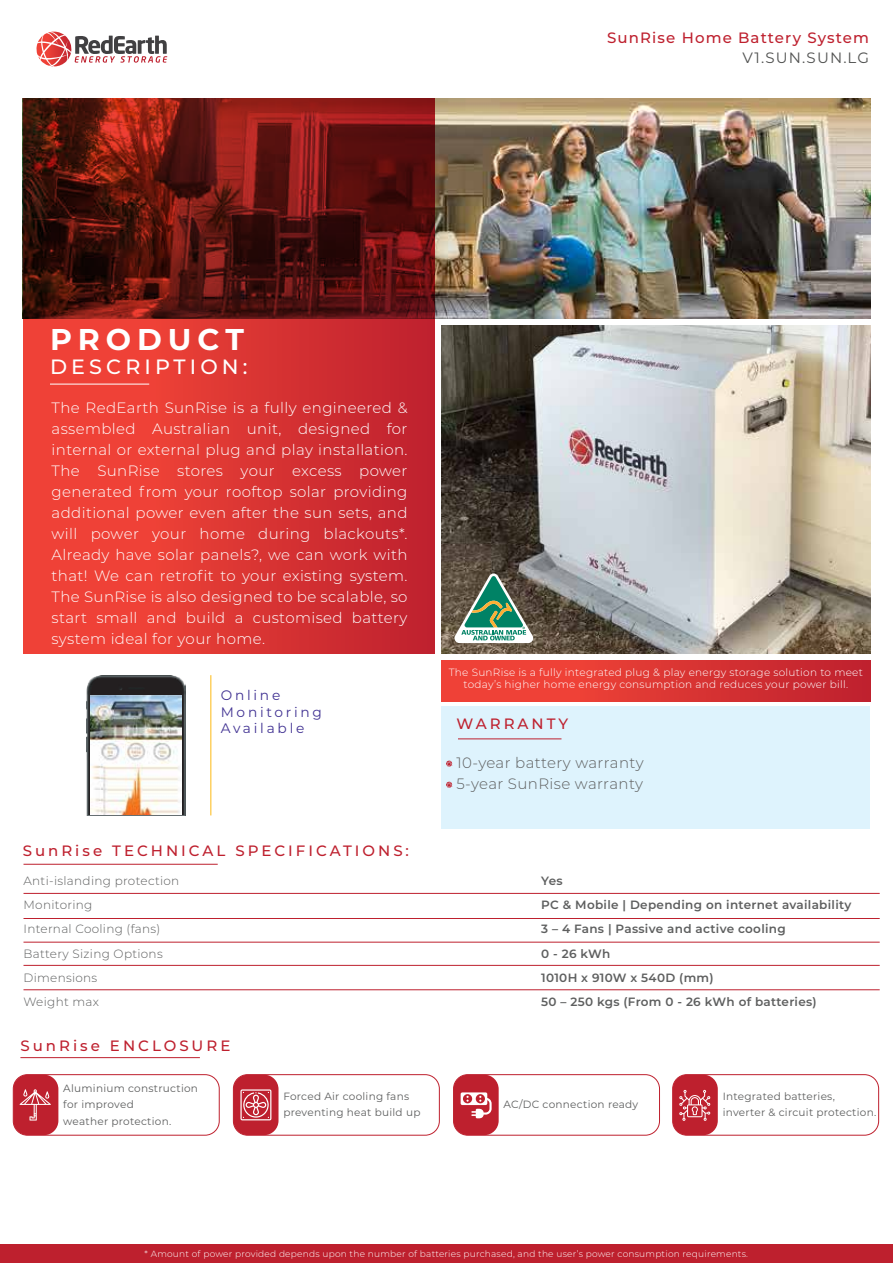
<style>
.page{position:relative;width:893px;height:1263px;background:#fff}
.page>*{position:absolute;margin:0;border:0;box-sizing:border-box;transform-origin:0 0}
.t1{font:700 30px "Montserrat";letter-spacing:.2em;color:#fff}
.t2{font:500 20.7px "Montserrat";letter-spacing:.2em;color:#fff}
.t3{font:300 15px/21px "Montserrat";letter-spacing:.025em;color:#fff;text-align:justify}
.t4{font:500 15px "Montserrat";letter-spacing:.2em;color:#be202e}
.t5{font:300 15px/21px "Montserrat";letter-spacing:.025em;color:#5e5f5f}
.t6{font:500 15px "Montserrat";letter-spacing:.075em;color:#be202e}
.t7{font:15px "Montserrat";letter-spacing:.075em;color:#515251}
.t8{font:13.8px/16.5px "Montserrat";letter-spacing:.2em;color:#423393}
.t9{font:600 12px "Montserrat";letter-spacing:.025em;color:#5e5f5f}
.t10{font:300 12px "Montserrat";letter-spacing:.025em;color:#5e5f5f}
.t11{font:10.5px/16.5px "Montserrat";letter-spacing:.025em;color:#5e5f5f}
.t12{font:300 10.5px/12.6px "Montserrat";letter-spacing:.025em;color:#fff;text-align:center}
.t13{font:300 9px "Montserrat";letter-spacing:.025em;color:#fff}
</style>
<div class="page">
<div style="left:442px;top:706px;width:428px;height:123px;background:#def3fd"></div>
<svg style="left:446px;top:760px;width:6px;height:7px"></svg>
<svg style="left:446px;top:782px;width:6px;height:6px"></svg>
<hr style="left:458px;top:738px;width:103px;height:1px;background:#be202e">
<div style="left:0;top:1244px;width:893px;height:19px;background:#be202e"></div>
<svg style="left:36px;top:32px;width:131px;height:34px"></svg>
<img style="left:434px;top:98px;width:436px;height:220px">
<svg style="left:23px;top:98px;width:411px;height:555px;background:#aa2825"></svg>
<hr style="left:50px;top:384px;width:99px;height:1px;background:#fff">
<hr style="left:210px;top:675px;width:1px;height:140px;background:#fdb913">
<img style="left:87px;top:675px;width:99px;height:140px">
<img style="left:91px;top:696px;width:90px;height:119px">
<hr style="left:87px;top:815px;width:98px;height:1px;background:#676f72">
<img style="left:442px;top:325px;width:428px;height:328px">
<div style="left:442px;top:660px;width:428px;height:41px;background:linear-gradient(to right,#f94839,#c1242f)"></div>
<hr style="left:24px;top:893px;width:856px;height:1px;background:#be202e">
<hr style="left:24px;top:942px;width:856px;height:1px;background:#be202e">
<hr style="left:24px;top:918px;width:856px;height:1px;background:#be202e">
<hr style="left:24px;top:965px;width:856px;height:1px;background:#be202e">
<hr style="left:24px;top:989px;width:856px;height:1px;background:#be202e">
<hr style="left:24px;top:864px;width:194px;height:1px;background:#be202e">
<div style="left:13px;top:1074px;width:207px;height:61px;border:1px solid #be202e;border-radius:14px"></div>
<div style="left:13px;top:1075px;width:45px;height:60px;background:#be202e;border-radius:15px"></div>
<svg style="left:20px;top:1089px;width:31px;height:31px"></svg>
<div style="left:233px;top:1074px;width:207px;height:61px;border:1px solid #be202e;border-radius:14px"></div>
<div style="left:233px;top:1075px;width:45px;height:60px;background:#be202e;border-radius:15px"></div>
<svg style="left:240px;top:1089px;width:31px;height:31px"></svg>
<div style="left:453px;top:1074px;width:207px;height:61px;border:1px solid #be202e;border-radius:14px"></div>
<div style="left:454px;top:1075px;width:45px;height:60px;background:#be202e;border-radius:15px"></div>
<svg style="left:461px;top:1092px;width:31px;height:26px"></svg>
<div style="left:672px;top:1074px;width:207px;height:61px;border:1px solid #be202e;border-radius:14px"></div>
<div style="left:673px;top:1075px;width:45px;height:60px;background:#be202e;border-radius:15px"></div>
<svg style="left:679px;top:1090px;width:31px;height:31px"></svg>
<hr style="left:20px;top:1057px;width:180px;height:1px;background:#be202e">
<svg style="left:455px;top:573px;width:78px;height:70px"></svg>
<p class="t6" style="left:607px;top:28px;width:263px">SunRise Home Battery System</p>
<p class="t7" style="left:742px;top:47px;width:128px">V1.SUN.SUN.LG</p>
<h1 class="t1" style="left:50px;top:317px;width:195px">PRODUCT</h1>
<h2 class="t2" style="left:50px;top:353px;width:199px">DESCRIPTION:</h2>
<p class="t3" style="left:52px;top:397px;width:357px">The RedEarth SunRise is a fully engineered &amp; assembled Australian unit, designed for internal or external plug and play installation.<br>The SunRise stores your excess power generated from your rooftop solar providing additional power even after the sun sets, and will power your home during blackouts*.<br>Already have solar panels?, we can work with that! We can retrofit to your existing system.<br>The SunRise is also designed to be scalable, so start small and build a customised battery system ideal for your home.</p>
<p class="t8" style="left:221px;top:687px;width:103px">Online<br>Monitoring<br>Available</p>
<p class="t12" style="left:449px;top:665px;width:416px">The SunRise is a fully integrated plug &amp; play energy storage solution to meet today’s higher home energy consumption and reduces your power bill.</p>
<p class="t4" style="left:456px;top:714px;width:113px">WARRANTY</p>
<p class="t5" style="left:456px;top:752px;width:189px">10-year battery warranty<br>5-year SunRise warranty</p>
<p class="t4" style="left:23px;top:840px;width:388px">SunRise TECHNICAL SPECIFICATIONS:</p>
<p class="t10" style="left:24px;top:873px;width:157px">Anti-islanding protection</p>
<p class="t9" style="left:541px;top:873px;width:23px">Yes</p>
<p class="t10" style="left:24px;top:897px;width:70px">Monitoring</p>
<p class="t9" style="left:541px;top:897px;width:312px">PC &amp; Mobile | Depending on internet availability</p>
<p class="t10" style="left:24px;top:921px;width:138px">Internal Cooling (fans)</p>
<p class="t9" style="left:541px;top:921px;width:246px">3 – 4 Fans | Passive and active cooling</p>
<p class="t10" style="left:24px;top:945px;width:141px">Battery Sizing Options</p>
<p class="t9" style="left:541px;top:945px;width:71px">0 - 26 kWh</p>
<p class="t10" style="left:24px;top:969px;width:75px">Dimensions</p>
<p class="t9" style="left:541px;top:969px;width:174px">1010H x 910W x 540D (mm)</p>
<p class="t10" style="left:24px;top:993px;width:77px">Weight max</p>
<p class="t9" style="left:541px;top:993px;width:277px">50 – 250 kgs (From 0 - 26 kWh of batteries)</p>
<p class="t4" style="left:20px;top:1035px;width:212px">SunRise ENCLOSURE</p>
<p class="t11" style="left:63px;top:1079px;width:136px">Aluminium construction for improved<br>weather protection.</p>
<p class="t11" style="left:283px;top:1087px;width:139px">Forced Air cooling fans preventing heat build up</p>
<p class="t11" style="left:504px;top:1096px;width:136px">AC/DC connection ready</p>
<p class="t11" style="left:723px;top:1087px;width:155px">Integrated batteries, inverter &amp; circuit protection.</p>
<p class="t13" style="left:145px;top:1247px;width:605px">* Amount of power provided depends upon the number of batteries purchased, and the user’s power consumption requirements.</p>
</div>
